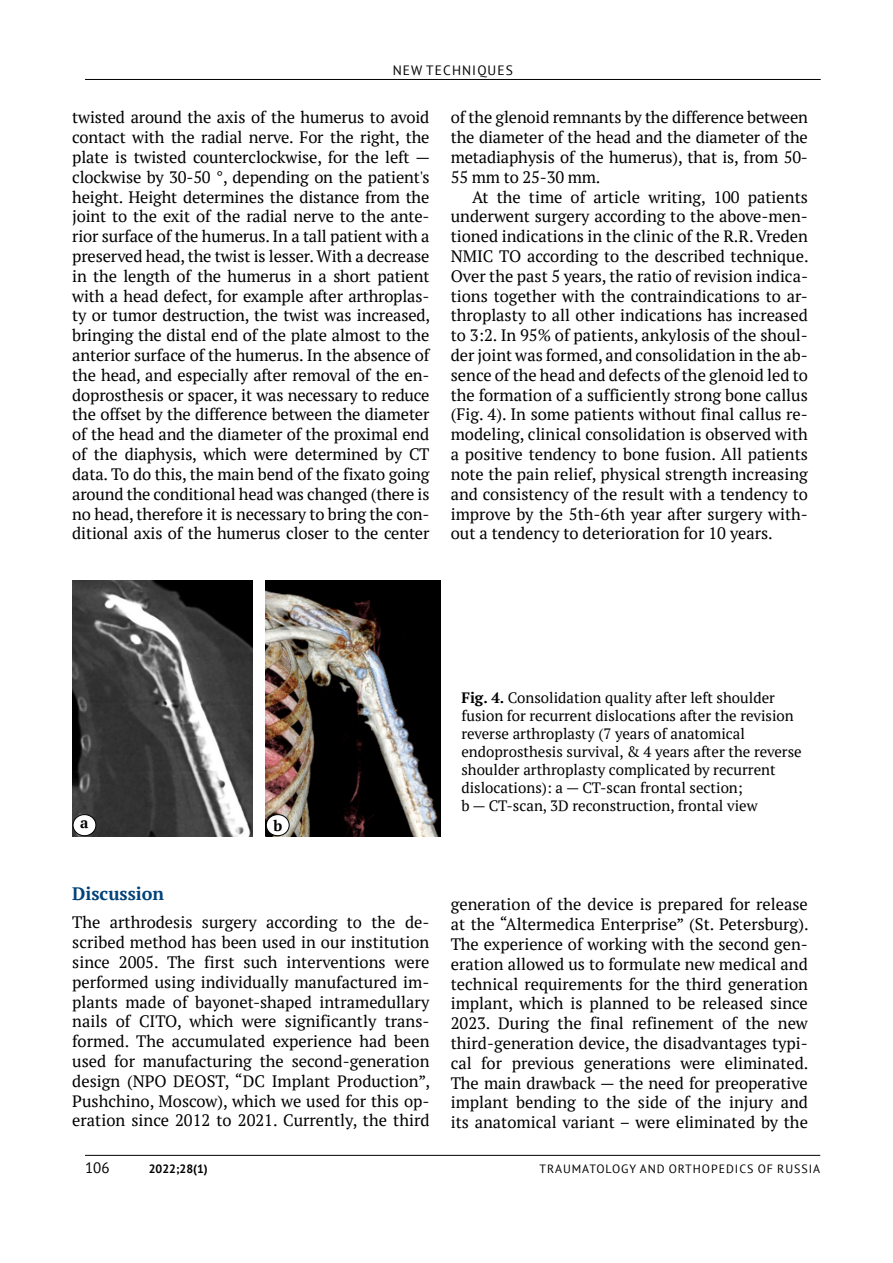
<style>
.page{position:relative;width:893px;height:1263px;background:#fff}
.page>*{position:absolute;margin:0;border:0;box-sizing:border-box;transform-origin:0 0}
.t1{font:700 18px "PT Serif";color:#00427a}
.t2{font:16.5px/19.8px "PT Serif";color:#000;text-align:justify}
.t3{font:15px/18px "PT Serif";color:#000}
.t4{font:15px "PT Sans";color:#000}
.t5{font:700 15px "PT Serif";color:#000}
.t6{font:13.5px "PT Sans";letter-spacing:.08em;color:#000}
.t7{font:12px "PT Sans";letter-spacing:.08em;color:#000}
.t8{font:700 12px "PT Sans";color:#000}
.s1{font-weight:700}
</style>
<div class="page">
<hr style="left:85px;top:79px;width:736px;height:1px;background:#000">
<hr style="left:85px;top:1155px;width:735px;height:1px;background:#000">
<img style="left:72px;top:581px;width:181px;height:255px">
<img style="left:266px;top:581px;width:174px;height:255px">
<div style="left:73px;top:815px;width:23px;height:21px;background:#fff;border-radius:50%"></div>
<div style="left:73px;top:814px;width:23px;height:22px;border:1px solid #000;border-radius:50%"></div>
<div style="left:266px;top:815px;width:23px;height:21px;background:#fff;border-radius:50%"></div>
<div style="left:266px;top:814px;width:24px;height:22px;border:1px solid #000;border-radius:50%"></div>
<p class="t6" style="left:393px;top:61px;width:122px">NEW TECHN IQUES</p>
<p class="t2" style="left:72px;top:108px;width:359px">twisted around the axis of the humerus to avoid contact with the radial nerve. For the right, the plate is twisted counterclockwise, for the left — clockwise by 30-50 °, depending on the patient's height. Height determines the distance from the joint to the exit of the radial nerve to the ante&shy;rior surface of the humerus. In a tall patient with a preserved head, the twist is lesser. With a decrease in the length of the humerus in a short patient with a head defect, for example after arthroplas&shy;ty or tumor destruction, the twist was increased, bringing the distal end of the plate almost to the anterior surface of the humerus. In the absence of the head, and especially after removal of the en&shy;doprosthesis or spacer, it was necessary to reduce the offset by the difference between the diameter of the head and the diameter of the proximal end of the diaphysis, which were determined by CT data. To do this, the main bend of the fixato going around the conditional head was changed (there is no head, therefore it is necessary to bring the con&shy;ditional axis of the humerus closer to the center</p>
<p class="t2" style="left:451px;top:108px;width:359px">of the glenoid remnants by the difference between the diameter of the head and the diameter of the metadiaphysis of the humerus), that is, from 50- 55 mm to 25-30 mm.</p>
<p class="t2" style="left:451px;top:188px;width:359px;text-indent:21px">At the time of article writing, 100 patients underwent surgery according to the above-men&shy;tioned indications in the clinic of the R.R. Vreden NMIC TO according to the described technique.<br>Over the past 5 years, the ratio of revision indica&shy;tions together with the contraindications to ar&shy;throplasty to all other indications has increased to 3:2. In 95% of patients, ankylosis of the shoul&shy;der joint was formed, and consolidation in the ab&shy;sence of the head and defects of the glenoid led to the formation of a sufficiently strong bone callus (Fig. 4). In some patients without final callus re&shy;modeling, clinical consolidation is observed with a positive tendency to bone fusion. All patients note the pain relief, physical strength increasing and consistency of the result with a tendency to improve by the 5th-6th year after surgery with&shy;out a tendency to deterioration for 10 years.</p>
<p class="t5" style="left:80px;top:815px;width:10px">а</p>
<p class="t5" style="left:273px;top:817px;width:10px">b</p>
<p class="t3" style="left:461px;top:689px;width:342px"><span class="s1">Fig. 4.</span> Consolidation quality after left shoulder fusion for recurrent dislocations after the revision reverse arthroplasty (7 years of anatomical endoprosthesis survival, &amp; 4 years after the reverse shoulder arthroplasty complicated by recurrent dislocations): а — CT-scan frontal section;<br>b — CT-scan, 3D reconstruction, frontal view</p>
<p class="t1" style="left:72px;top:884px;width:93px">Discussion</p>
<p class="t2" style="left:72px;top:913px;width:359px">The arthrodesis surgery according to the de&shy;scribed method has been used in our institution since 2005. The first such interventions were performed using individually manufactured im&shy;plants made of bayonet-shaped intramedullary nails of CITO, which were significantly trans&shy;formed. The accumulated experience had been used for manufacturing the second-generation design (NPO DEOST, “DC Implant Production”, Pushchino, Moscow), which we used for this op&shy;eration since 2012 to 2021. Currently, the third</p>
<p class="t2" style="left:451px;top:895px;width:359px">generation of the device is prepared for release at the “Altermedica Enterprise” (St. Petersburg).<br>The experience of working with the second gen&shy;eration allowed us to formulate new medical and technical requirements for the third generation implant, which is planned to be released since 2023. During the final refinement of the new third-generation device, the disadvantages typi&shy;cal for previous generations were eliminated.<br>The main drawback — the need for preoperative implant bending to the side of the injury and its anatomical variant – were eliminated by the</p>
<p class="t4" style="left:85px;top:1158px;width:26px">106</p>
<p class="t8" style="left:149px;top:1160px;width:60px">2022;28(1)</p>
<p class="t7" style="left:540px;top:1161px;width:282px">TRAUMATOLOGY AN D ORTHOPEDICS OF RUSSIA</p>
</div>
